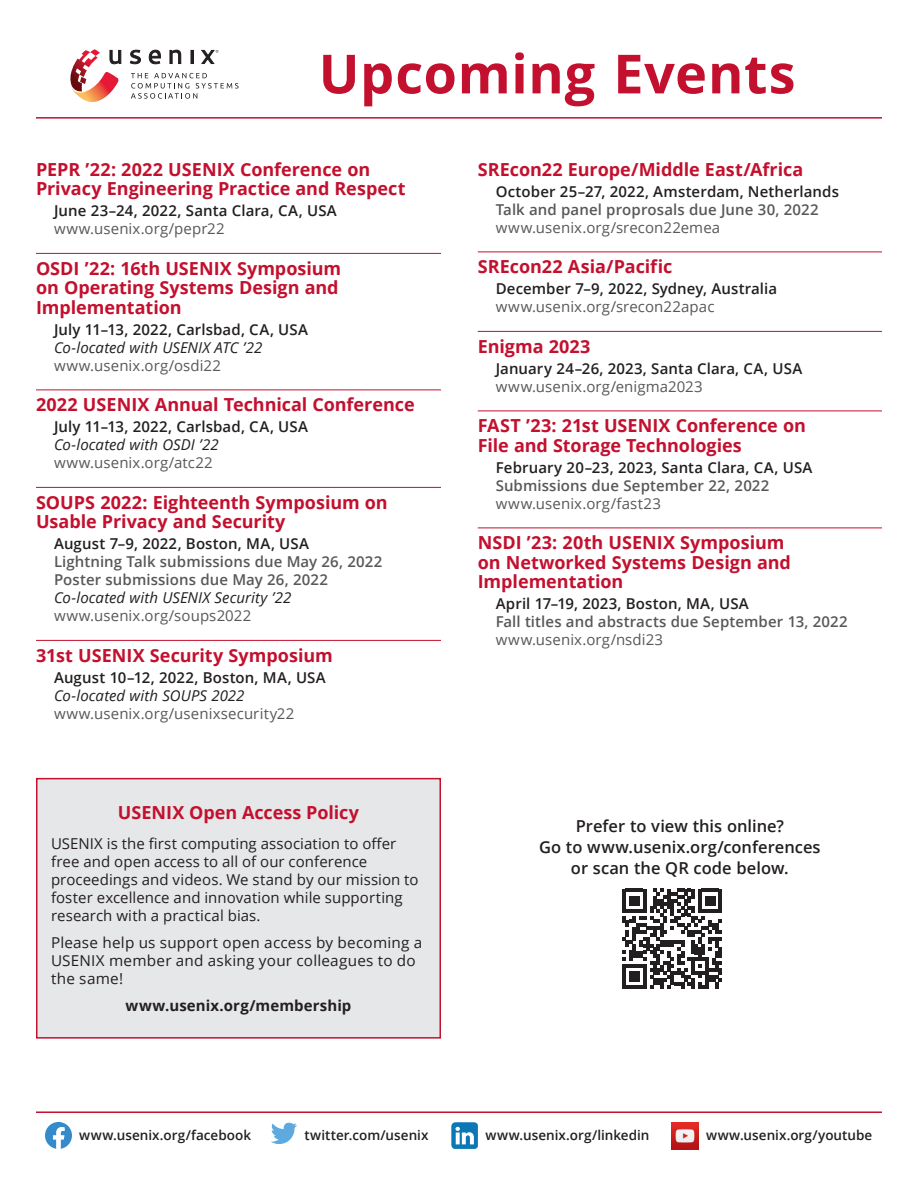
<style>
.page{position:relative;width:918px;height:1188px;background:#fff}
.page>*{position:absolute;margin:0;border:0;box-sizing:border-box;transform-origin:0 0}
.t1{font:700 54px "Open Sans";letter-spacing:.01em;color:#c3102e}
.event_title_rule_abo{font:700 18px/19.5px "Open Sans";color:#c3102e}
.event_title{font:700 18px/19.5px "Open Sans";color:#c3102e}
.ad_copy_head{font:700 18px "Open Sans";color:#c3102e}
.event_date{font:600 16.5px/21px "Open Sans";color:#231f20;text-align:center}
.event_date-2{font:600 15px "Open Sans";letter-spacing:.01em;color:#231f20}
.ad_copy_body{font:15px/18px "Open Sans";letter-spacing:.01em;color:#231f20}
.event_url{font:15px "Open Sans";letter-spacing:.005em;color:#57585a}
.submissions_due{font:600 15px "Open Sans";letter-spacing:.005em;color:#57585a}
.co-located_with_text{font:italic 15px "Open Sans";letter-spacing:.005em;color:#231f20}
.ad_copy_body-2{font:700 15px "Open Sans";letter-spacing:.01em;color:#231f20}
.social_media{font:600 13.5px "Open Sans";letter-spacing:.005em;color:#231f20}
</style>
<div class="page">
<img style="left:672px;top:1122px;width:27px;height:27px">
<svg style="left:271px;top:1122px;width:26px;height:22px"></svg>
<svg style="left:45px;top:1122px;width:27px;height:27px"></svg>
<svg style="left:451px;top:1122px;width:27px;height:27px"></svg>
<svg style="left:129px;top:49px;width:12px;height:16px"></svg>
<svg style="left:148px;top:49px;width:13px;height:16px"></svg>
<svg style="left:169px;top:49px;width:13px;height:15px"></svg>
<div style="left:190px;top:50px;width:4px;height:14px;border:1px solid #231f20"></div>
<svg style="left:131px;top:73px;width:107px;height:26px"></svg>
<svg style="left:70px;top:49px;width:52px;height:53px"></svg>
<svg style="left:201px;top:49px;width:18px;height:15px"></svg>
<hr style="left:36px;top:253px;width:405px;height:1px;background:#c3102e">
<hr style="left:36px;top:390px;width:405px;height:1px;background:#c3102e">
<hr style="left:36px;top:487px;width:405px;height:1px;background:#c3102e">
<hr style="left:36px;top:640px;width:405px;height:1px;background:#c3102e">
<hr style="left:36px;top:117px;width:846px;height:2px;background:#c3102e">
<hr style="left:36px;top:1111px;width:846px;height:2px;background:#c3102e">
<hr style="left:478px;top:252px;width:404px;height:1px;background:#c3102e">
<hr style="left:478px;top:331px;width:404px;height:1px;background:#c3102e">
<hr style="left:478px;top:411px;width:404px;height:1px;background:#c3102e">
<hr style="left:478px;top:528px;width:404px;height:1px;background:#c3102e">
<svg style="left:622px;top:889px;width:100px;height:100px"></svg>
<div style="left:37px;top:779px;width:403px;height:259px;background:#e6e7e9"></div>
<div style="left:36px;top:778px;width:405px;height:261px;border:2px solid #c3102e"></div>
<p class="t1" style="left:319px;top:36px;width:478px">Upcoming Events</p>
<p class="event_title" style="left:36px;top:159px;width:371px">PEPR ’22: 2022 USENIX Conference on<br>Privacy Engineering Practice and Respect</p>
<p class="event_date-2" style="left:54px;top:201px;width:284px">June 23–24, 2022, Santa Clara, CA, USA</p>
<p class="event_url" style="left:54px;top:219px;width:172px">www.usenix.org/pepr22</p>
<p class="event_title_rule_abo" style="left:36px;top:258px;width:307px">OSDI ’22: 16th USENIX Symposium on Operating Systems Design and<br>Implementation</p>
<p class="event_date-2" style="left:54px;top:319px;width:256px">July 11–13, 2022, Carlsbad, CA, USA</p>
<p class="co-located_with_text" style="left:54px;top:337px;width:210px">Co-located with USENIX ATC ’22</p>
<p class="event_url" style="left:54px;top:355px;width:169px">www.usenix.org/osdi22</p>
<p class="event_title_rule_abo" style="left:36px;top:395px;width:380px">2022 USENIX Annual Technical Conference</p>
<p class="event_date-2" style="left:54px;top:417px;width:256px">July 11–13, 2022, Carlsbad, CA, USA</p>
<p class="co-located_with_text" style="left:54px;top:435px;width:166px">Co-located with OSDI ’22</p>
<p class="event_url" style="left:54px;top:453px;width:160px">www.usenix.org/atc22</p>
<p class="event_title_rule_abo" style="left:36px;top:492px;width:353px">SOUPS 2022: Eighteenth Symposium on<br>Usable Privacy and Security</p>
<p class="event_date-2" style="left:54px;top:534px;width:257px">August 7–9, 2022, Boston, MA, USA</p>
<p class="submissions_due" style="left:54px;top:552px;width:330px">Lightning Talk submissions due May 26, 2022</p>
<p class="submissions_due" style="left:54px;top:570px;width:275px">Poster submissions due May 26, 2022</p>
<p class="co-located_with_text" style="left:54px;top:588px;width:239px">Co-located with USENIX Security ’22</p>
<p class="event_url" style="left:54px;top:606px;width:199px">www.usenix.org/soups2022</p>
<p class="event_title_rule_abo" style="left:36px;top:645px;width:298px">31st USENIX Security Symposium</p>
<p class="event_date-2" style="left:54px;top:667px;width:273px">August 10–12, 2022, Boston, MA, USA</p>
<p class="co-located_with_text" style="left:54px;top:685px;width:192px">Co-located with SOUPS 2022</p>
<p class="event_url" style="left:54px;top:703px;width:242px">www.usenix.org/usenixsecurity22</p>
<p class="ad_copy_head" style="left:118px;top:800px;width:243px">USENIX Open Access Policy</p>
<p class="ad_copy_body" style="left:51px;top:834px;width:369px">USENIX is the first computing association to offer free and open access to all of our conference proceedings and videos. We stand by our mission to foster excellence and innovation while supporting research with a practical bias.</p>
<p class="ad_copy_body" style="left:51px;top:933px;width:373px">Please help us support open access by becoming a<br>USENIX member and asking your colleagues to do the same!</p>
<p class="ad_copy_body-2" style="left:126px;top:995px;width:227px">www.usenix.org/membership</p>
<p class="event_title" style="left:478px;top:159px;width:327px">SREcon22 Europe/Middle East/Africa</p>
<p class="event_date-2" style="left:496px;top:181px;width:345px">October 25–27, 2022, Amsterdam, Netherlands</p>
<p class="submissions_due" style="left:496px;top:199px;width:324px">Talk and panel proprosals due June 30, 2022</p>
<p class="event_url" style="left:496px;top:217px;width:226px">www.usenix.org/srecon22emea</p>
<p class="event_title_rule_abo" style="left:478px;top:257px;width:196px">SREcon22 Asia/Pacific</p>
<p class="event_date-2" style="left:496px;top:279px;width:283px">December 7–9, 2022, Sydney, Australia</p>
<p class="event_url" style="left:496px;top:297px;width:220px">www.usenix.org/srecon22apac</p>
<p class="event_title_rule_abo" style="left:478px;top:336px;width:114px">Enigma 2023</p>
<p class="event_date-2" style="left:496px;top:358px;width:308px">January 24–26, 2023, Santa Clara, CA, USA</p>
<p class="event_url" style="left:496px;top:376px;width:208px">www.usenix.org/enigma2023</p>
<p class="event_title_rule_abo" style="left:478px;top:416px;width:330px">FAST ’23: 21st USENIX Conference on<br>File and Storage Technologies</p>
<p class="event_date-2" style="left:496px;top:457px;width:318px">February 20–23, 2023, Santa Clara, CA, USA</p>
<p class="submissions_due" style="left:496px;top:475px;width:275px">Submissions due September 22, 2022</p>
<p class="event_url" style="left:496px;top:493px;width:167px">www.usenix.org/fast23</p>
<p class="event_title_rule_abo" style="left:478px;top:533px;width:315px">NSDI ’23: 20th USENIX Symposium on Networked Systems Design and<br>Implementation</p>
<p class="event_date-2" style="left:496px;top:594px;width:255px">April 17–19, 2023, Boston, MA, USA</p>
<p class="submissions_due" style="left:496px;top:612px;width:353px">Fall titles and abstracts due September 13, 2022</p>
<p class="event_url" style="left:496px;top:630px;width:169px">www.usenix.org/nsdi23</p>
<p class="event_date" style="left:539px;top:816px;width:283px">Prefer to view this online?<br>Go to www.usenix.org/conferences or scan the QR code below.</p>
<p class="social_media" style="left:79px;top:1126px;width:173px">www.usenix.org/facebook</p>
<p class="social_media" style="left:486px;top:1126px;width:165px">www.usenix.org/linkedin</p>
<p class="social_media" style="left:305px;top:1126px;width:125px">twitter.com/usenix</p>
<p class="social_media" style="left:706px;top:1126px;width:168px">www.usenix.org/youtube</p>
</div>
